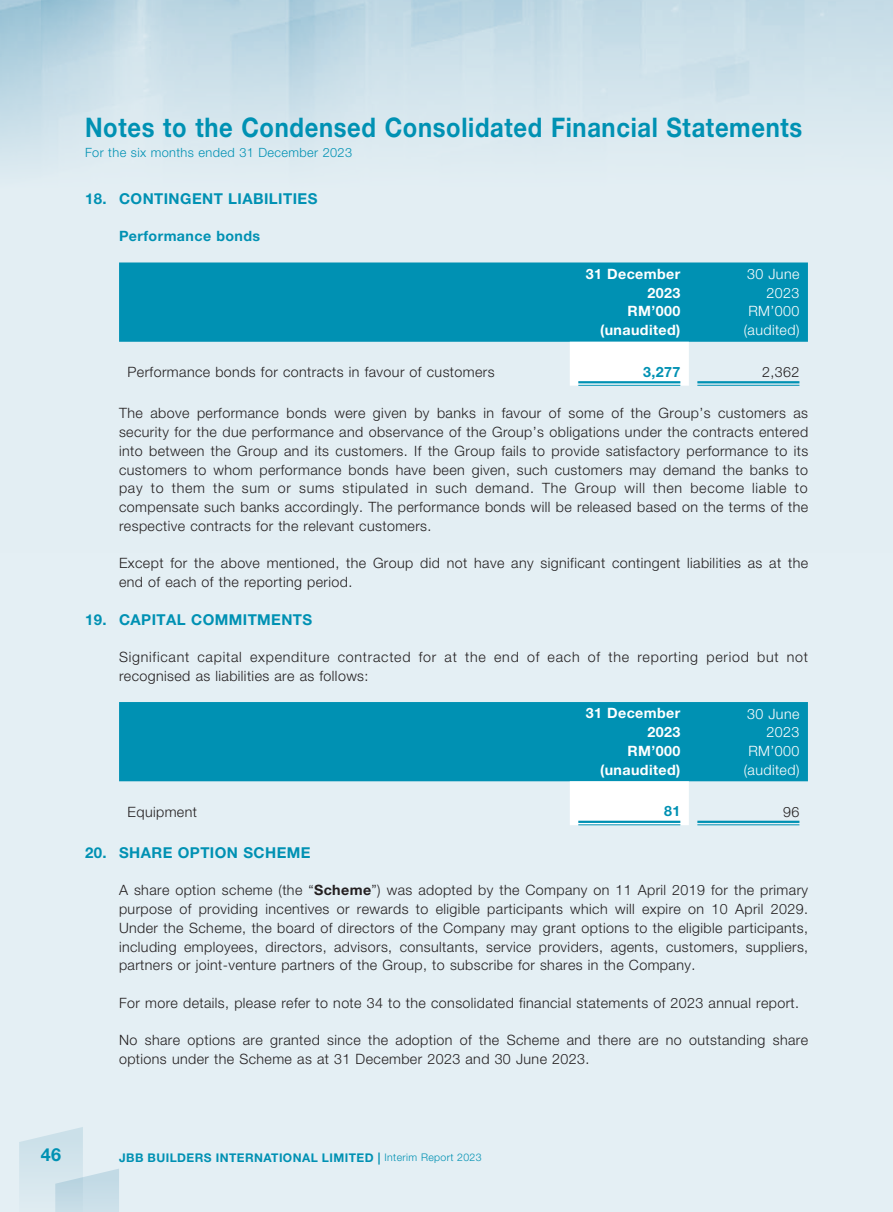
<style>
.page{position:relative;width:893px;height:1212px;background:#e4eff4}
.page>*{position:absolute;margin:0;border:0;box-sizing:border-box;transform-origin:0 0}
.t1{font:700 27px "Helvetica Neue LT Std";letter-spacing:.03em;color:#0091b3;scale:.88 1}
.t2{font:700 18px "Helvetica Neue LT Std";color:#0091b3}
.t3{font:700 15px "Helvetica Neue LT Std";letter-spacing:.03em;color:#0091b3}
.t4{font:300 14.25px/18.8px "Helvetica Neue LT Std";letter-spacing:.03em;color:#231f20;text-align:justify}
.t5{font:300 14.25px/18.8px "Helvetica Neue LT Std";letter-spacing:.05em;color:#231f20}
.t6{font:700 14.25px "Helvetica Neue LT Std";letter-spacing:.03em;color:#fff}
.t7{font:300 14.25px "Helvetica Neue LT Std";letter-spacing:.03em;color:#fff}
.t8{font:700 14.25px "Helvetica Neue LT Std";letter-spacing:.03em;color:#0091b3}
.t9{font:300 12.75px "Helvetica Neue LT Std";letter-spacing:.03em;color:#0091b3}
.t10{font:700 12px "Helvetica Neue LT Std";letter-spacing:.035em;color:#0091b3}
.s1{font-weight:700}
.s2{font-weight:300;font-size:10.5px}
</style>
<div class="page">
<svg style="left:19px;top:1127px;width:100px;height:85px"></svg>
<div style="left:119px;top:262px;width:689px;height:80px;background:#0091b3"></div>
<div style="left:570px;top:342px;width:119px;height:44px;background:#fff"></div>
<hr style="left:578px;top:381px;width:102px;height:2px;background:#0091b3">
<hr style="left:578px;top:385px;width:102px;height:1px;background:#0091b3">
<hr style="left:697px;top:381px;width:102px;height:2px;background:#0091b3">
<hr style="left:697px;top:385px;width:102px;height:1px;background:#0091b3">
<div style="left:119px;top:702px;width:689px;height:79px;background:#0091b3"></div>
<div style="left:570px;top:782px;width:119px;height:43px;background:#fff"></div>
<hr style="left:578px;top:821px;width:102px;height:2px;background:#0091b3">
<hr style="left:578px;top:824px;width:102px;height:1px;background:#0091b3">
<hr style="left:697px;top:821px;width:102px;height:2px;background:#0091b3">
<hr style="left:697px;top:824px;width:102px;height:1px;background:#0091b3">
<h1 class="t1" style="left:85px;top:111px;width:817px">Notes to the Condensed Consolidated Financial Statements</h1>
<p class="t9" style="left:85px;top:145px;width:269px">For the six months ended 31 December 2023</p>
<p class="t3" style="left:85px;top:189px;width:234px">18. CONTINGENT LIABILITIES</p>
<p class="t8" style="left:119px;top:227px;width:143px">Performance bonds</p>
<p class="t6" style="left:586px;top:265px;width:96px">31 December</p>
<p class="t7" style="left:747px;top:266px;width:54px">30 June</p>
<p class="t6" style="left:647px;top:284px;width:34px">2023</p>
<p class="t7" style="left:766px;top:284px;width:34px">2023</p>
<p class="t6" style="left:627px;top:302px;width:54px">RM’000</p>
<p class="t7" style="left:748px;top:303px;width:53px">RM’000</p>
<p class="t6" style="left:600px;top:321px;width:82px">(unaudited)</p>
<p class="t7" style="left:744px;top:321px;width:57px">(audited)</p>
<p class="t4" style="left:128px;top:363px;width:369px">Performance bonds for contracts in favour of customers</p>
<p class="t8" style="left:643px;top:363px;width:39px">3,277</p>
<p class="t4" style="left:762px;top:363px;width:39px">2,362</p>
<p class="t4" style="left:119px;top:404px;width:691px">The above performance bonds were given by banks in favour of some of the Group’s customers as security for the due performance and observance of the Group’s obligations under the contracts entered into between the Group and its customers. If the Group fails to provide satisfactory performance to its customers to whom performance bonds have been given, such customers may demand the banks to pay to them the sum or sums stipulated in such demand. The Group will then become liable to compensate such banks accordingly. The performance bonds will be released based on the terms of the respective contracts for the relevant customers.</p>
<p class="t4" style="left:119px;top:554px;width:691px">Except for the above mentioned, the Group did not have any significant contingent liabilities as at the end of each of the reporting period.</p>
<p class="t3" style="left:85px;top:610px;width:229px">19. CAPITAL COMMITMENTS</p>
<p class="t5" style="left:119px;top:647px;width:691px">Significant capital expenditure contracted for at the end of each of the reporting period but not recognised as liabilities are as follows:</p>
<p class="t6" style="left:586px;top:704px;width:96px">31 December</p>
<p class="t7" style="left:747px;top:705px;width:54px">30 June</p>
<p class="t6" style="left:647px;top:723px;width:34px">2023</p>
<p class="t7" style="left:766px;top:723px;width:34px">2023</p>
<p class="t6" style="left:627px;top:742px;width:54px">RM’000</p>
<p class="t7" style="left:748px;top:742px;width:53px">RM’000</p>
<p class="t6" style="left:600px;top:761px;width:82px">(unaudited)</p>
<p class="t7" style="left:744px;top:761px;width:57px">(audited)</p>
<p class="t4" style="left:128px;top:802px;width:71px">Equipment</p>
<p class="t8" style="left:664px;top:802px;width:18px">81</p>
<p class="t4" style="left:783px;top:802px;width:18px">96</p>
<p class="t3" style="left:85px;top:843px;width:227px">20. SHARE OPTION SCHEME</p>
<p class="t4" style="left:119px;top:880px;width:691px">A share option scheme (the “<span class="s1">Scheme</span>”) was adopted by the Company on 11 April 2019 for the primary purpose of providing incentives or rewards to eligible participants which will expire on 10 April 2029.<br>Under the Scheme, the board of directors of the Company may grant options to the eligible participants, including employees, directors, advisors, consultants, service providers, agents, customers, suppliers, partners or joint-venture partners of the Group, to subscribe for shares in the Company.</p>
<p class="t4" style="left:119px;top:993px;width:682px">For more details, please refer to note 34 to the consolidated financial statements of 2023 annual report.</p>
<p class="t4" style="left:119px;top:1031px;width:691px">No share options are granted since the adoption of the Scheme and there are no outstanding share options under the Scheme as at 31 December 2023 and 30 June 2023.</p>
<p class="t2" style="left:41px;top:1144px;width:22px">46</p>
<p class="t10" style="left:119px;top:1150px;width:364px">JBB BUILDERS INTERNATIONAL LIMITED | <span class="s2">Interim Report 2023</span></p>
</div>
